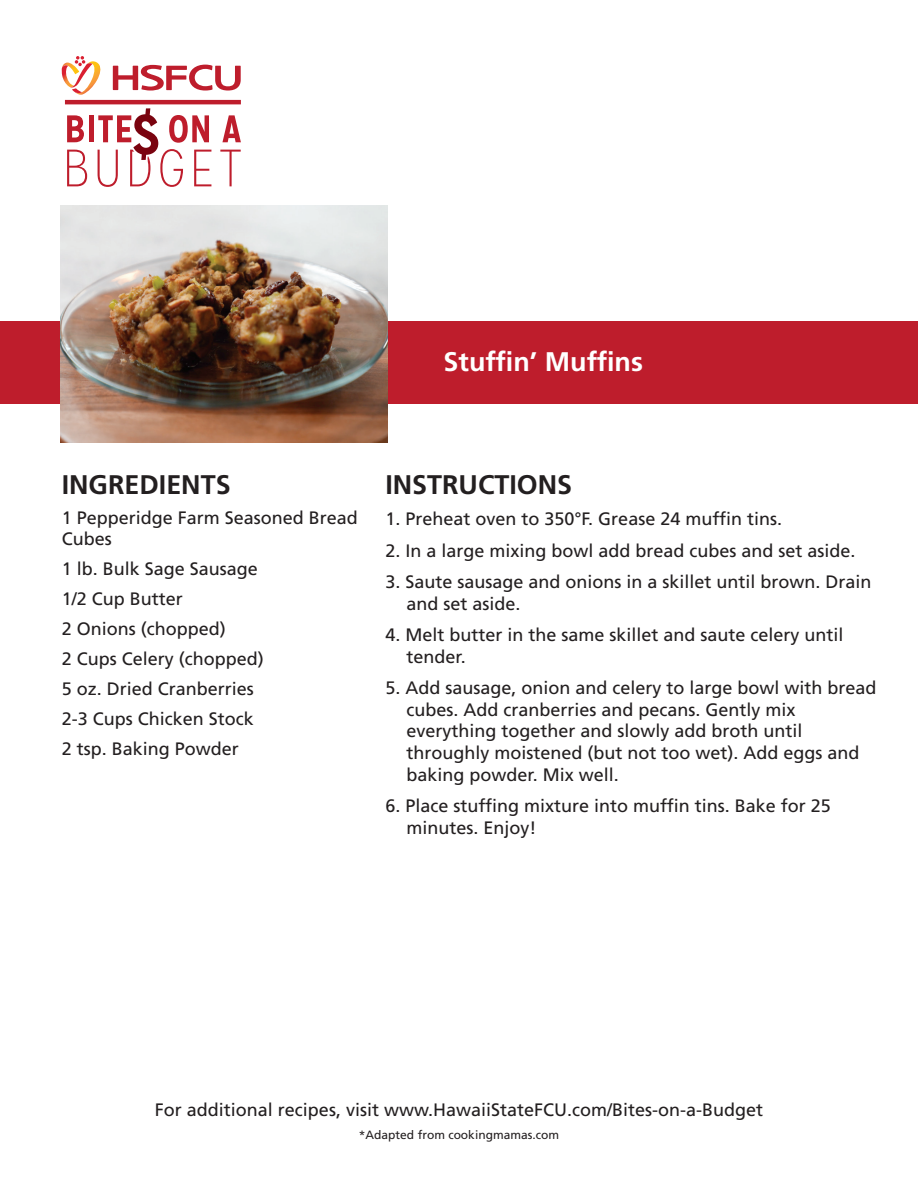
<style>
.page{position:relative;width:918px;height:1188px;background:#fff}
.page>*{position:absolute;margin:0;border:0;box-sizing:border-box;transform-origin:0 0}
.t1{font:700 26.85px "Frutiger";color:#231f20}
.t2{font:700 26.85px "Frutiger";color:#fff}
.t3{font:18px/21.6px "Frutiger";color:#231f20}
.t4{font:12px "Frutiger";color:#231f20}
</style>
<div class="page">
<div style="left:1px;top:321px;width:917px;height:83px;background:#be1d2c"></div>
<svg style="left:67px;top:115px;width:17px;height:27px"></svg>
<div style="left:89px;top:115px;width:5px;height:27px;background:#be1d2c"></div>
<svg style="left:222px;top:115px;width:19px;height:27px"></svg>
<svg style="left:67px;top:150px;width:20px;height:36px"></svg>
<svg style="left:220px;top:150px;width:21px;height:36px"></svg>
<svg style="left:98px;top:108px;width:113px;height:79px"></svg>
<svg style="left:113px;top:65px;width:128px;height:26px"></svg>
<svg style="left:62px;top:56px;width:39px;height:39px"></svg>
<hr style="left:65px;top:100px;width:176px;height:4px;background:#be1d2c">
<img style="left:61px;top:205px;width:326px;height:238px">
<h1 class="t2" style="left:444px;top:346px;width:201px">Stuffin’ Muffins</h1>
<h1 class="t1" style="left:62px;top:468px;width:170px">INGREDIENTS</h1>
<p class="t3" style="left:62px;top:506px;width:298px">1 Pepperidge Farm Seasoned Bread<br>Cubes</p>
<p class="t3" style="left:62px;top:554px;width:204px;line-height:30px">1 lb. Bulk Sage Sausage<br>1/2 Cup Butter<br>2 Onions (chopped)<br>2 Cups Celery (chopped)<br>5 oz. Dried Cranberries<br>2-3 Cups Chicken Stock<br>2 tsp. Baking Powder</p>
<h1 class="t1" style="left:385px;top:468px;width:188px">INSTRUCTIONS</h1>
<p class="t3" style="left:385px;top:508px;width:398px">1. Preheat oven to 350°F. Grease 24 muffin tins.</p>
<p class="t3" style="left:385px;top:539px;width:472px">2. In a large mixing bowl add bread cubes and set aside.</p>
<p class="t3" style="left:406px;top:571px;width:467px;text-indent:-21px">3. Saute sausage and onions in a skillet until brown. Drain and set aside.</p>
<p class="t3" style="left:406px;top:624px;width:439px;text-indent:-21px">4. Melt butter in the same skillet and saute celery until tender.</p>
<p class="t3" style="left:406px;top:677px;width:472px;text-indent:-21px">5. Add sausage, onion and celery to large bowl with bread cubes. Add cranberries and pecans. Gently mix everything together and slowly add broth until throughly moistened (but not too wet). Add eggs and baking powder. Mix well.</p>
<p class="t3" style="left:406px;top:795px;width:426px;text-indent:-21px">6. Place stuffing mixture into muffin tins. Bake for 25 minutes. Enjoy!</p>
<p class="t3" style="left:155px;top:1099px;width:610px">For additional recipes, visit www.HawaiiStateFCU.com/Bites-on-a-Budget</p>
<p class="t4" style="left:359px;top:1128px;width:202px">*Adapted from cookingmamas.com</p>
</div>
